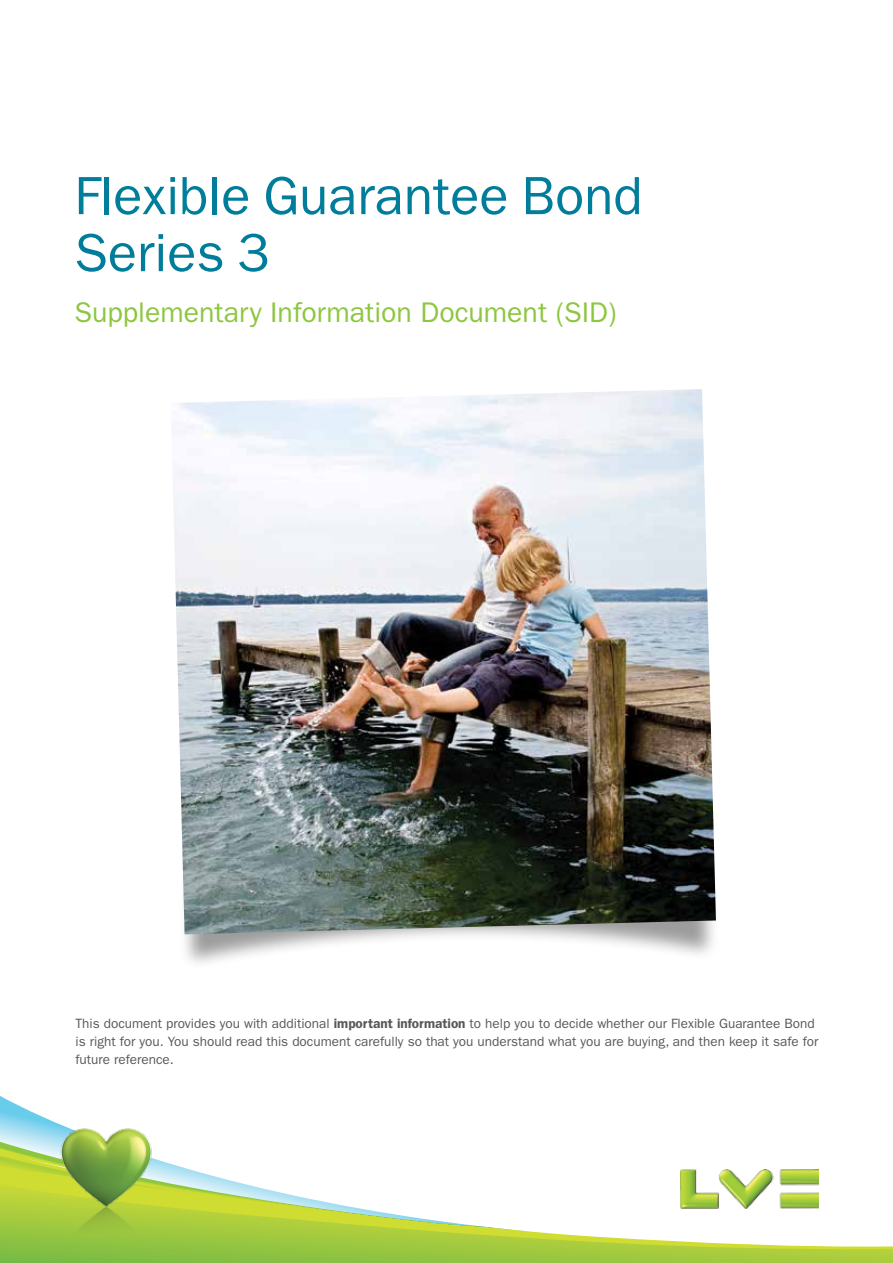
<style>
.page{position:relative;width:893px;height:1263px;background:#fff}
.page>*{position:absolute;margin:0;border:0;box-sizing:border-box;transform-origin:0 0}
.t1{font:54px/57px "ITC Franklin Gothic Std";color:#007d9b}
.t2{font:28.5px "ITC Franklin Gothic Std";color:#8dc63f}
.t3{font:13.5px/18px "ITC Franklin Gothic Std";color:#58595b}
.s1{font-weight:600}
</style>
<div class="page">
<svg style="left:0;top:1096px;width:61px;height:46px"></svg>
<svg style="left:0;top:1142px;width:819px;height:42px"></svg>
<svg style="left:0;top:1184px;width:893px;height:79px"></svg>
<svg style="left:0;top:1152px;width:239px;height:48px"></svg>
<img style="left:54px;top:1125px;width:105px;height:138px">
<img style="left:681px;top:1170px;width:137px;height:39px">
<div style="left:178px;top:857px;width:541px;height:113px;background:#000;opacity:.75"></div>
<img style="left:172px;top:389px;width:544px;height:545px">
<h1 class="t1" style="left:74px;top:168px;width:570px">Flexible Guarantee Bond<br>Series 3</h1>
<h2 class="t2" style="left:74px;top:296px;width:544px">Supplementary Information Document (SID)</h2>
<p class="t3" style="left:76px;top:1015px;width:744px">This document provides you with additional <span class="s1">important information</span> to help you to decide whether our Flexible Guarantee Bond is right for you. You should read this document carefully so that you understand what you are buying, and then keep it safe for future reference.</p>
</div>
